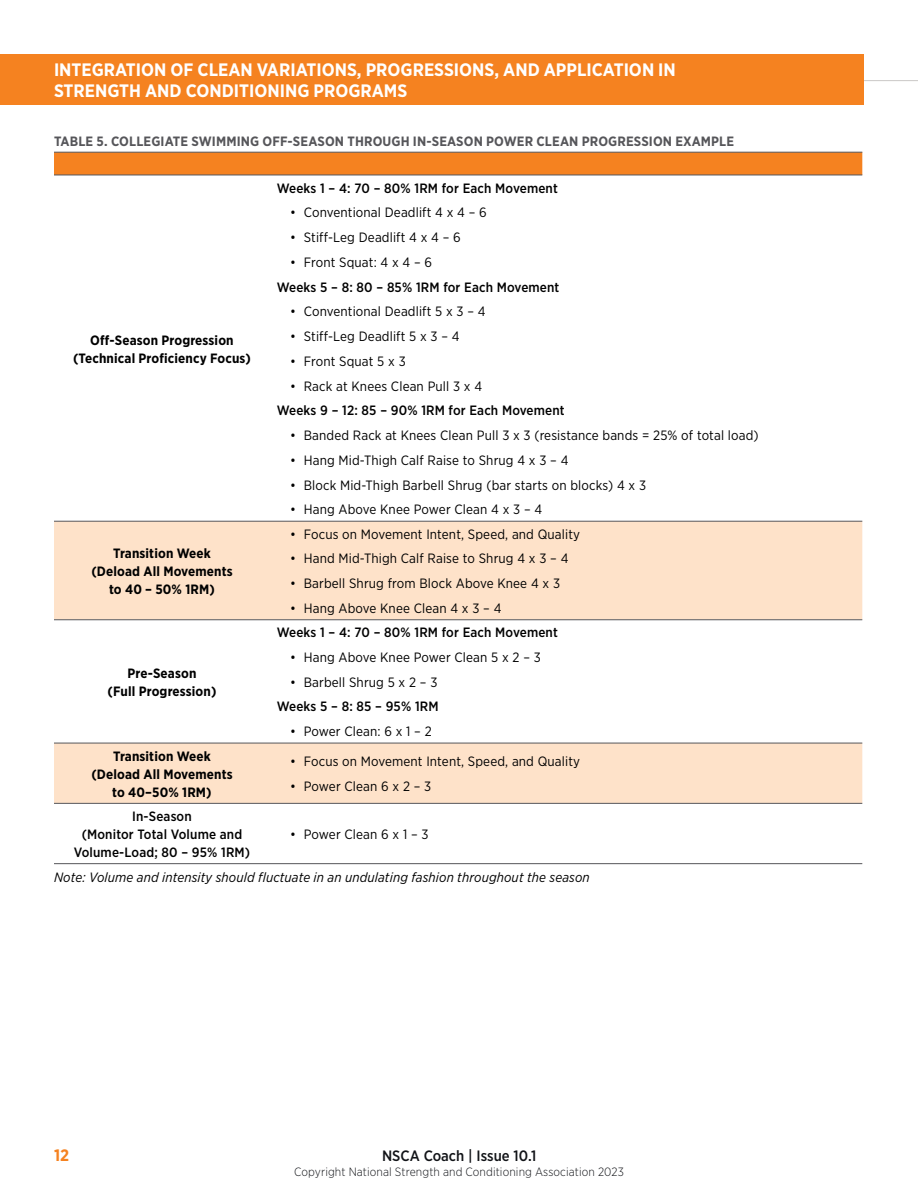
<style>
.page{position:relative;width:918px;height:1188px;background:#fff}
.page>*{position:absolute;margin:0;border:0;box-sizing:border-box;transform-origin:0 0}
.t1{font:700 18px/21.6px "Gotham Narrow";color:#fff}
.t2{font:700 16.5px "Gotham Narrow";color:#f58220}
.t3{font:500 15px "Gotham Narrow";color:#121418}
.t4{font:13.5px "Gotham Narrow";letter-spacing:.01em;color:#000}
.t5{font:500 13.5px/18px "Gotham Narrow";letter-spacing:.01em;color:#000;text-align:center}
.t6{font:700 13.5px/18px "Gotham Narrow";letter-spacing:.01em;color:#000;text-align:center}
.t7{font:700 13.5px "Gotham Narrow";letter-spacing:.01em;color:#56565a}
.t8{font:italic 13.5px "Gotham Narrow";letter-spacing:.01em;color:#000}
.t9{font:300 12px "Gotham Narrow";letter-spacing:.01em;color:#121418}
</style>
<div class="page">
<hr style="left:864px;top:80px;width:54px;height:1px;background:#cac8c7">
<div style="left:0;top:54px;width:864px;height:51px;background:#f58220"></div>
<div style="left:54px;top:153px;width:808px;height:22px;background:#f58220"></div>
<div style="left:54px;top:522px;width:808px;height:98px;background:#fee2c9"></div>
<div style="left:54px;top:742px;width:808px;height:61px;background:#fee2c9"></div>
<hr style="left:54px;top:863px;width:216px;height:1px;background:#56565a">
<hr style="left:270px;top:863px;width:592px;height:1px;background:#56565a">
<hr style="left:54px;top:152px;width:216px;height:1px;background:#56565a">
<hr style="left:270px;top:152px;width:592px;height:1px;background:#56565a">
<hr style="left:54px;top:175px;width:216px;height:1px;background:#56565a">
<hr style="left:270px;top:175px;width:592px;height:1px;background:#56565a">
<hr style="left:54px;top:521px;width:216px;height:1px;background:#56565a">
<hr style="left:270px;top:521px;width:592px;height:1px;background:#56565a">
<hr style="left:54px;top:620px;width:216px;height:1px;background:#56565a">
<hr style="left:270px;top:620px;width:592px;height:1px;background:#56565a">
<hr style="left:54px;top:743px;width:216px;height:1px;background:#56565a">
<hr style="left:270px;top:743px;width:592px;height:1px;background:#56565a">
<hr style="left:54px;top:803px;width:216px;height:1px;background:#56565a">
<hr style="left:270px;top:803px;width:592px;height:1px;background:#56565a">
<h1 class="t1" style="left:54px;top:59px;width:623px">INTEGRATION OF CLEAN VARIATIONS, PROGRESSIONS, AND APPLICATION IN<br>STRENGTH AND CONDITIONING PROGRAMS</h1>
<p class="t7" style="left:54px;top:132px;width:682px">TABLE 5. COLLEGIATE SWIMMING OFF-SEASON THROUGH IN-SEASON POWER CLEAN PROGRESSION EXAMPLE</p>
<p class="t6" style="left:73px;top:331px;width:179px">Off-Season Progression (Technical Proficiency Focus)</p>
<p class="t6" style="left:91px;top:544px;width:143px">Transition Week (Deload All Movements to 40 – 50% 1RM)</p>
<p class="t6" style="left:107px;top:664px;width:111px">Pre-Season<br>(Full Progression)</p>
<p class="t5" style="left:277px;top:179px;width:283px">Weeks 1 – 4: 70 – 80% 1RM for Each Movement</p>
<p class="t4" style="left:290px;top:204px;width:198px">• Conventional Deadlift 4 x 4 – 6</p>
<p class="t4" style="left:290px;top:229px;width:172px">• Stiff-Leg Deadlift 4 x 4 – 6</p>
<p class="t4" style="left:290px;top:254px;width:143px">• Front Squat: 4 x 4 – 6</p>
<p class="t5" style="left:277px;top:278px;width:284px">Weeks 5 – 8: 80 – 85% 1RM for Each Movement</p>
<p class="t4" style="left:290px;top:303px;width:197px">• Conventional Deadlift 5 x 3 – 4</p>
<p class="t4" style="left:290px;top:328px;width:171px">• Stiff-Leg Deadlift 5 x 3 – 4</p>
<p class="t4" style="left:290px;top:353px;width:117px">• Front Squat 5 x 3</p>
<p class="t4" style="left:290px;top:378px;width:193px">• Rack at Knees Clean Pull 3 x 4</p>
<p class="t5" style="left:277px;top:401px;width:289px">Weeks 9 – 12: 85 – 90% 1RM for Each Movement</p>
<p class="t4" style="left:290px;top:427px;width:470px">• Banded Rack at Knees Clean Pull 3 x 3 (resistance bands = 25% of total load)</p>
<p class="t4" style="left:290px;top:452px;width:280px">• Hang Mid-Thigh Calf Raise to Shrug 4 x 3 – 4</p>
<p class="t4" style="left:290px;top:477px;width:357px">• Block Mid-Thigh Barbell Shrug (bar starts on blocks) 4 x 3</p>
<p class="t4" style="left:290px;top:501px;width:254px">• Hang Above Knee Power Clean 4 x 3 – 4</p>
<p class="t4" style="left:290px;top:526px;width:291px">• Focus on Movement Intent, Speed, and Quality</p>
<p class="t4" style="left:290px;top:550px;width:280px">• Hand Mid-Thigh Calf Raise to Shrug 4 x 3 – 4</p>
<p class="t4" style="left:290px;top:575px;width:271px">• Barbell Shrug from Block Above Knee 4 x 3</p>
<p class="t4" style="left:290px;top:600px;width:213px">• Hang Above Knee Clean 4 x 3 – 4</p>
<p class="t5" style="left:277px;top:623px;width:283px">Weeks 1 – 4: 70 – 80% 1RM for Each Movement</p>
<p class="t4" style="left:290px;top:649px;width:252px">• Hang Above Knee Power Clean 5 x 2 – 3</p>
<p class="t4" style="left:290px;top:674px;width:149px">• Barbell Shrug 5 x 2 – 3</p>
<p class="t5" style="left:277px;top:698px;width:163px">Weeks 5 – 8: 85 – 95% 1RM</p>
<p class="t4" style="left:290px;top:723px;width:143px">• Power Clean: 6 x 1 – 2</p>
<p class="t6" style="left:91px;top:747px;width:143px">Transition Week (Deload All Movements to 40–50% 1RM)</p>
<p class="t4" style="left:290px;top:753px;width:291px">• Focus on Movement Intent, Speed, and Quality</p>
<p class="t4" style="left:290px;top:778px;width:143px">• Power Clean 6 x 2 – 3</p>
<p class="t5" style="left:74px;top:807px;width:178px">In-Season<br>(Monitor Total Volume and<br>Volume-Load; 80 – 95% 1RM)</p>
<p class="t4" style="left:290px;top:826px;width:140px">• Power Clean 6 x 1 – 3</p>
<p class="t8" style="left:54px;top:869px;width:537px">Note: Volume and intensity should fluctuate in an undulating fashion throughout the season</p>
<p class="t2" style="left:54px;top:1144px;width:17px">12</p>
<p class="t3" style="left:382px;top:1146px;width:156px">NSCA Coach | Issue 10.1</p>
<p class="t9" style="left:294px;top:1164px;width:331px">Copyright National Strength and Conditioning Association 2023</p>
</div>
